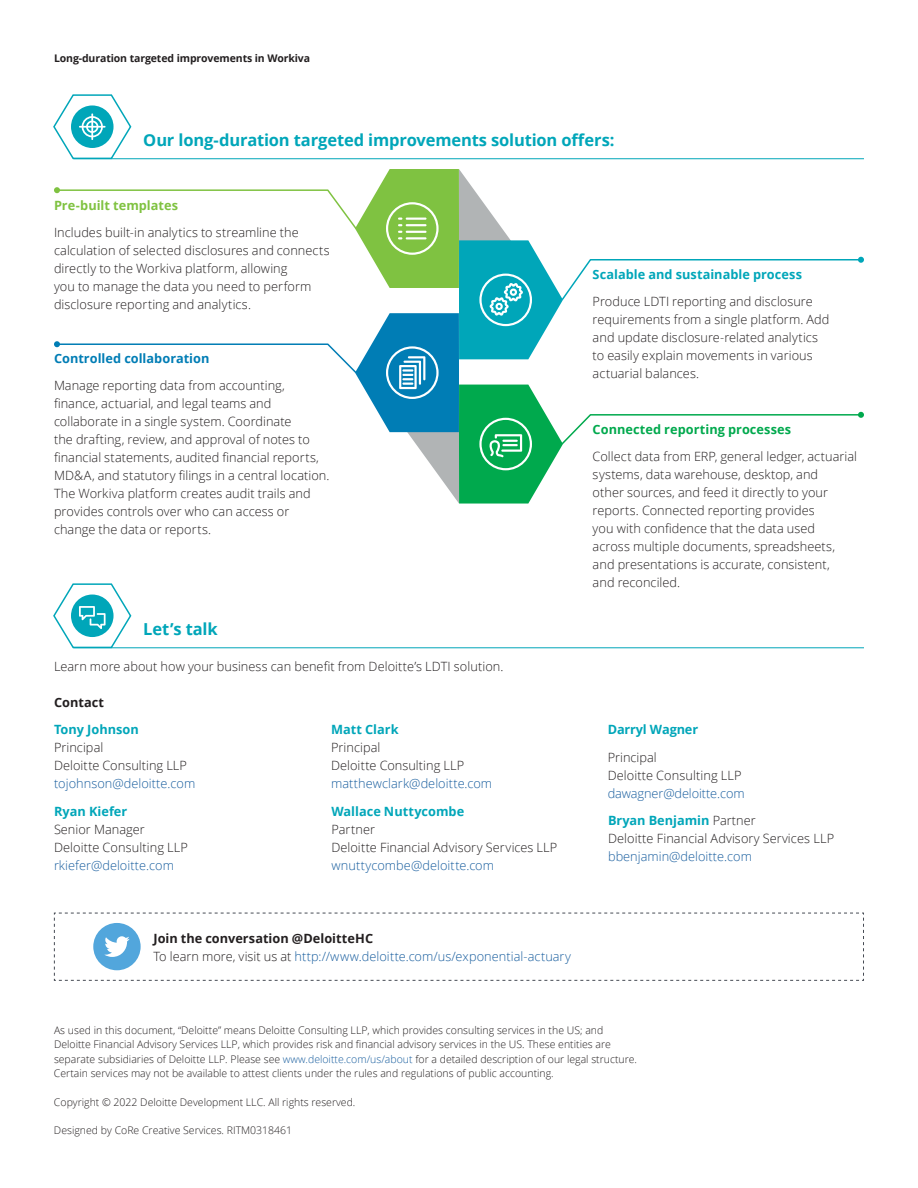
<style>
.page{position:relative;width:918px;height:1188px;background:#fff}
.page>*{position:absolute;margin:0;border:0;box-sizing:border-box;transform-origin:0 0}
.Subhead_A__11_14pt{font:700 16.5px "Open Sans";letter-spacing:-.01em;color:#00a6b9}
.Body_copy__8_5_12pt{font:300 12.75px/18px "Open Sans";letter-spacing:.005em;color:#231f20}
.Body_copy__8_5_12pt-2{font:300 12.75px "Open Sans";letter-spacing:.005em;color:#175d9e}
.Body_copy__8_5_12pt-3{font:700 12.75px/27.8px "Open Sans";color:#00a6b9}
.Body_copy__8_5_12pt-4{font:700 12.75px "Open Sans";color:#231f20}
.Body_copy__8_5_12pt-5{font:700 12.75px "Open Sans";letter-spacing:.005em;color:#00a94d}
.Subhead_A__8_5_12pt{font:700 12.75px "Open Sans";color:#00a6b9}
.Body_copy__8_5_12pt-6{font:700 12.75px "Open Sans";color:#007db5}
.Body_copy__8_5_12pt-7{font:700 12.75px "Open Sans";color:#7fc241}
.Footer_copy{font:300 10.5px/14.2px "Open Sans";color:#231f20}
.Brochure_title__foli{font:700 10.5px "Open Sans";letter-spacing:-.01em;color:#231f20}
.s1{color:#231f20}
.s2{color:#175d9e}
.s3{font-weight:700;color:#00a6b9}
.s4{font-weight:300;color:#231f20}
</style>
<div class="page">
<svg style="left:54px;top:169px;width:810px;height:335px"></svg>
<hr style="left:73px;top:647px;width:791px;height:1px;background:#00a6b9">
<svg style="left:53px;top:583px;width:79px;height:66px"></svg>
<svg style="left:54px;top:912px;width:810px;height:69px"></svg>
<hr style="left:73px;top:158px;width:791px;height:1px;background:#00a6b9">
<svg style="left:53px;top:94px;width:79px;height:66px"></svg>
<p class="Brochure_title__foli" style="left:54px;top:51px;width:258px">Long-duration targeted improvements in Workiva</p>
<p class="Subhead_A__11_14pt" style="left:143px;top:129px;width:473px">Our long-duration targeted improvements solution offers:</p>
<p class="Body_copy__8_5_12pt-7" style="left:54px;top:197px;width:126px">Pre-built templates</p>
<p class="Body_copy__8_5_12pt" style="left:54px;top:223px;width:277px">Includes built-in analytics to streamline the calculation of selected disclosures and connects directly to the Workiva platform, allowing<br>you to manage the data you need to perform disclosure reporting and analytics.</p>
<p class="Body_copy__8_5_12pt-6" style="left:54px;top:350px;width:157px">Controlled collaboration</p>
<p class="Body_copy__8_5_12pt" style="left:54px;top:376px;width:277px">Manage reporting data from accounting, finance, actuarial, and legal teams and collaborate in a single system. Coordinate<br>the drafting, review, and approval of notes to financial statements, audited financial reports, MD&amp;A, and statutory filings in a central location.<br>The Workiva platform creates audit trails and provides controls over who can access or change the data or reports.</p>
<p class="Subhead_A__11_14pt" style="left:143px;top:618px;width:76px">Let’s talk</p>
<p class="Body_copy__8_5_12pt" style="left:54px;top:657px;width:451px">Learn more about how your business can benefit from Deloitte’s LDTI solution.</p>
<p class="Body_copy__8_5_12pt-3" style="left:54px;top:688px;width:86px"><span class="s1">Contact<br></span>Tony Johnson</p>
<p class="Body_copy__8_5_12pt" style="left:54px;top:738px;width:143px">Principal<br>Deloitte Consulting LLP <span class="s2">tojohnson@deloitte.com</span></p>
<p class="Body_copy__8_5_12pt" style="left:54px;top:802px;width:135px"><span class="s3">Ryan Kiefer<br></span>Senior Manager<br>Deloitte Consulting LLP <span class="s2">rkiefer@deloitte.com</span></p>
<p class="Subhead_A__8_5_12pt" style="left:331px;top:721px;width:69px">Matt Clark</p>
<p class="Body_copy__8_5_12pt" style="left:331px;top:738px;width:51px">Principal</p>
<p class="Body_copy__8_5_12pt" style="left:331px;top:756px;width:135px">Deloitte Consulting LLP</p>
<p class="Body_copy__8_5_12pt-2" style="left:331px;top:775px;width:163px">matthewclark@deloitte.com</p>
<p class="Subhead_A__8_5_12pt" style="left:331px;top:803px;width:134px">Wallace Nuttycombe</p>
<p class="Body_copy__8_5_12pt" style="left:331px;top:820px;width:45px">Partner</p>
<p class="Body_copy__8_5_12pt" style="left:331px;top:838px;width:227px">Deloitte Financial Advisory Services LLP</p>
<p class="Body_copy__8_5_12pt-2" style="left:331px;top:857px;width:164px">wnuttycombe@deloitte.com</p>
<p class="Body_copy__8_5_12pt-3" style="left:593px;top:260px;width:211px">Scalable and sustainable process</p>
<p class="Body_copy__8_5_12pt" style="left:593px;top:292px;width:238px">Produce LDTI reporting and disclosure requirements from a single platform. Add and update disclosure-related analytics to easily explain movements in various actuarial balances.</p>
<p class="Body_copy__8_5_12pt-5" style="left:593px;top:421px;width:200px">Connected reporting processes</p>
<p class="Body_copy__8_5_12pt" style="left:593px;top:447px;width:266px">Collect data from ERP, general ledger, actuarial systems, data warehouse, desktop, and<br>other sources, and feed it directly to your reports. Connected reporting provides<br>you with confidence that the data used<br>across multiple documents, spreadsheets, and presentations is accurate, consistent,<br>and reconciled.</p>
<p class="Body_copy__8_5_12pt-3" style="left:608px;top:715px;width:92px">Darryl Wagner<br><span class="s4">Principal</span></p>
<p class="Body_copy__8_5_12pt" style="left:608px;top:766px;width:138px">Deloitte Consulting LLP <span class="s2">dawagner@deloitte.com</span></p>
<p class="Body_copy__8_5_12pt" style="left:608px;top:811px;width:228px"><span class="s3">Bryan Benjamin</span> Partner<br>Deloitte Financial Advisory Services LLP <span class="s2">bbenjamin@deloitte.com</span></p>
<p class="Body_copy__8_5_12pt-4" style="left:153px;top:929px;width:221px">Join the conversation @DeloitteHC</p>
<p class="Body_copy__8_5_12pt-2" style="left:153px;top:947px;width:419px"><span class="s1">To learn more, visit us at</span> http://www.deloitte.com/us/exponential-actuary</p>
<p class="Footer_copy" style="left:54px;top:1023px;width:585px">As used in this document, “Deloitte” means Deloitte Consulting LLP, which provides consulting services in the US; and Deloitte Financial Advisory Services LLP, which provides risk and financial advisory services in the US. These entities are separate subsidiaries of Deloitte LLP. Please see <span class="s2">www.deloitte.com/us/about</span> for a detailed description of our legal structure.<br>Certain services may not be available to attest clients under the rules and regulations of public accounting.</p>
<p class="Footer_copy" style="left:54px;top:1094px;width:303px">Copyright © 2022 Deloitte Development LLC. All rights reserved.</p>
<p class="Footer_copy" style="left:54px;top:1123px;width:240px">Designed by CoRe Creative Services. RITM0318461</p>
</div>
